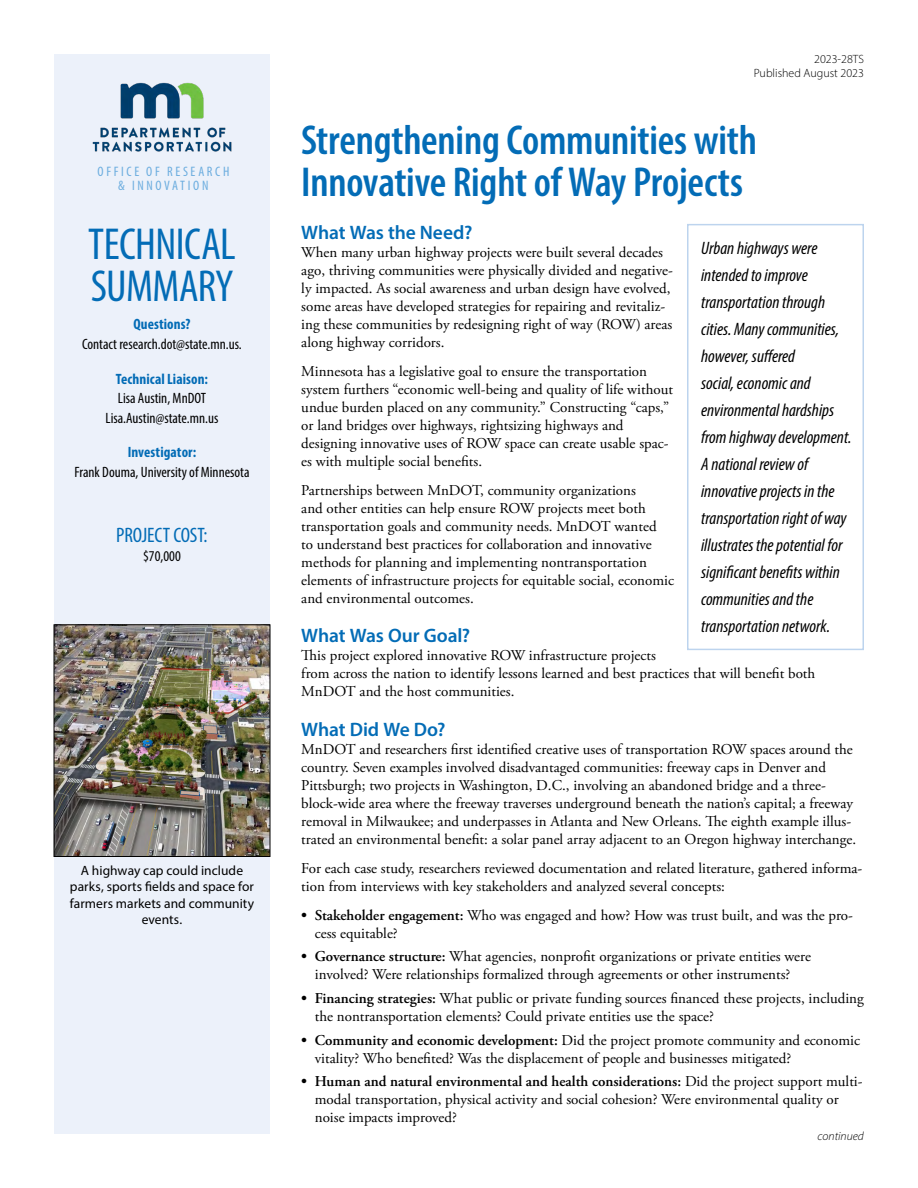
<style>
.page{position:relative;width:918px;height:1188px;background:#fff}
.page>*{position:absolute;margin:0;border:0;box-sizing:border-box;transform-origin:0 0}
.H2_-_centered{font:condensed 45px/42px "Myriad Pro";letter-spacing:-.015em;color:#036cb6}
.t1{font:600 condensed 42px "Myriad Pro";letter-spacing:-.005em;color:#036cb6}
.H3_-_Project_cost{font:condensed 21px "Myriad Pro";letter-spacing:-.01em;color:#036cb6}
.t2{font:600 19.5px "Myriad Pro";letter-spacing:-.005em;color:#036cb6}
.paragraph_-_callout_box{font:italic condensed 18px/27px "Myriad Pro";color:#000}
.Body_copy{font:15px/18px "Adobe Garamond Pro";color:#000}
.Bullet{font:15px/18px "Adobe Garamond Pro";color:#000}
.paragraph_-_sidebar{font:condensed 15px/19.5px "Myriad Pro";color:#000;text-align:center}
.Questions_-_paragraph_level_tag{font:700 condensed 15px "Myriad Pro";letter-spacing:.005em;color:#036cb6}
.t3{font:condensed 13.8px/13.8px "Myriad Pro";letter-spacing:.195em;color:#6caddf;text-align:center}
.sidebar_caption{font:13.5px/16.2px "Myriad Pro";letter-spacing:.005em;color:#000;text-align:center}
.TS_number_and_pub_date{font:300 12px "Myriad Pro";color:#000}
.t4{font:italic 300 12px "Myriad Pro";color:#000}
.s1{font-weight:600}
</style>
<div class="page">
<div style="left:54px;top:54px;width:216px;height:1080px;background:#ecf1fa"></div>
<div style="left:687px;top:224px;width:177px;height:426px;background:#fff;border:2px solid #bdd4ee"></div>
<img style="left:56px;top:627px;width:212px;height:228px">
<div style="left:54px;top:625px;width:216px;height:232px;border:1px solid #000"></div>
<img style="left:92px;top:82px;width:140px;height:70px">
<p class="t3" style="left:98px;top:165px;width:133px">OFFICE OF RESEARCH &amp; INNOVATION</p>
<h2 class="H2_-_centered" style="left:88px;top:222px;width:149px">TECHNICAL<br>SUMMARY</h2>
<p class="Questions_-_paragraph_level_tag" style="left:133px;top:315px;width:59px">Questions?</p>
<p class="paragraph_-_sidebar" style="left:82px;top:334px;width:161px">Contact research.dot@state.mn.us.</p>
<h3 class="Questions_-_paragraph_level_tag" style="left:116px;top:369px;width:94px">Technical Liaison:</h3>
<p class="paragraph_-_sidebar" style="left:106px;top:388px;width:114px">Lisa Austin, MnDOT<br>Lisa.Austin@state.mn.us</p>
<h3 class="Questions_-_paragraph_level_tag" style="left:128px;top:443px;width:70px">Investigator:</h3>
<p class="paragraph_-_sidebar" style="left:74px;top:462px;width:177px">Frank Douma, University of Minnesota</p>
<h3 class="H3_-_Project_cost" style="left:116px;top:522px;width:93px">PROJECT COST:</h3>
<p class="paragraph_-_sidebar" style="left:143px;top:546px;width:39px">$70,000</p>
<p class="sidebar_caption" style="left:70px;top:862px;width:186px">A highway cap could include parks, sports fields and space for farmers markets and community events.</p>
<p class="TS_number_and_pub_date" style="left:814px;top:52px;width:51px">2023-28TS</p>
<p class="TS_number_and_pub_date" style="left:754px;top:65px;width:112px">Published August 2023</p>
<h1 class="t1" style="left:301px;top:115px;width:457px">Strengthening Communities with</h1>
<h1 class="t1" style="left:301px;top:157px;width:443px">Innovative Right of Way Projects</h1>
<p class="paragraph_-_callout_box" style="left:701px;top:235px;width:152px">Urban highways were intended to improve transportation through cities. Many communities, however, suffered<br>social, economic and environmental hardships from highway development.<br>A national review of innovative projects in the transportation right of way illustrates the potential for significant benefits within communities and the transportation network.</p>
<h2 class="t2" style="left:301px;top:220px;width:173px">What Was the Need?</h2>
<p class="Body_copy" style="left:301px;top:244px;width:373px">When many urban highway projects were built several decades ago, thriving communities were physically divided and negative&shy;ly impacted. As social awareness and urban design have evolved, some areas have developed strategies for repairing and revitaliz&shy;ing these communities by redesigning right of way (ROW) areas along highway corridors.</p>
<p class="Body_copy" style="left:301px;top:363px;width:373px">Minnesota has a legislative goal to ensure the transportation system furthers “economic well-being and quality of life without undue burden placed on any community.” Constructing “caps,” or land bridges over highways, rightsizing highways and designing innovative uses of ROW space can create usable spac&shy;es with multiple social benefits.</p>
<p class="Body_copy" style="left:301px;top:482px;width:374px">Partnerships between MnDOT, community organizations<br>and other entities can help ensure ROW projects meet both transportation goals and community needs. MnDOT wanted<br>to understand best practices for collaboration and innovative methods for planning and implementing nontransportation elements of infrastructure projects for equitable social, economic and environmental outcomes.</p>
<h2 class="t2" style="left:301px;top:624px;width:171px">What Was Our Goal?</h2>
<p class="Body_copy" style="left:301px;top:647px;width:515px">This project explored innovative ROW infrastructure projects<br>from across the nation to identify lessons learned and best practices that will benefit both<br>MnDOT and the host communities.</p>
<h2 class="t2" style="left:301px;top:717px;width:146px">What Did We Do?</h2>
<p class="Body_copy" style="left:301px;top:741px;width:556px">MnDOT and researchers first identified creative uses of transportation ROW spaces around the country. Seven examples involved disadvantaged communities: freeway caps in Denver and Pittsburgh; two projects in Washington, D.C., involving an abandoned bridge and a three&shy;block-wide area where the freeway traverses underground beneath the nation’s capital; a freeway removal in Milwaukee; and underpasses in Atlanta and New Orleans. The eighth example illus&shy;trated an environmental benefit: a solar panel array adjacent to an Oregon highway interchange.</p>
<p class="Body_copy" style="left:301px;top:860px;width:563px">For each case study, researchers reviewed documentation and related literature, gathered informa&shy;tion from interviews with key stakeholders and analyzed several concepts:</p>
<p class="Bullet" style="left:315px;top:906px;width:540px;text-indent:-14px"><span class="s1">• Stakeholder engagement:</span> Who was engaged and how? How was trust built, and was the pro&shy;cess equitable?</p>
<p class="Bullet" style="left:301px;top:948px;width:511px;text-align:center"><span class="s1">• Governance structure:</span> What agencies, nonprofit organizations or private entities were involved? Were relationships formalized through agreements or other instruments?</p>
<p class="Bullet" style="left:315px;top:990px;width:550px;text-indent:-14px"><span class="s1">• Financing strategies:</span> What public or private funding sources financed these projects, including the nontransportation elements? Could private entities use the space?</p>
<p class="Bullet" style="left:315px;top:1031px;width:547px;text-indent:-14px"><span class="s1">• Community and economic development:</span> Did the project promote community and economic vitality? Who benefited? Was the displacement of people and businesses mitigated?</p>
<p class="Bullet" style="left:315px;top:1073px;width:549px;text-indent:-14px"><span class="s1">• Human and natural environmental and health considerations:</span> Did the project support multi&shy;modal transportation, physical activity and social cohesion? Were environmental quality or noise impacts improved?</p>
<p class="t4" style="left:818px;top:1129px;width:48px">continued</p>
</div>
